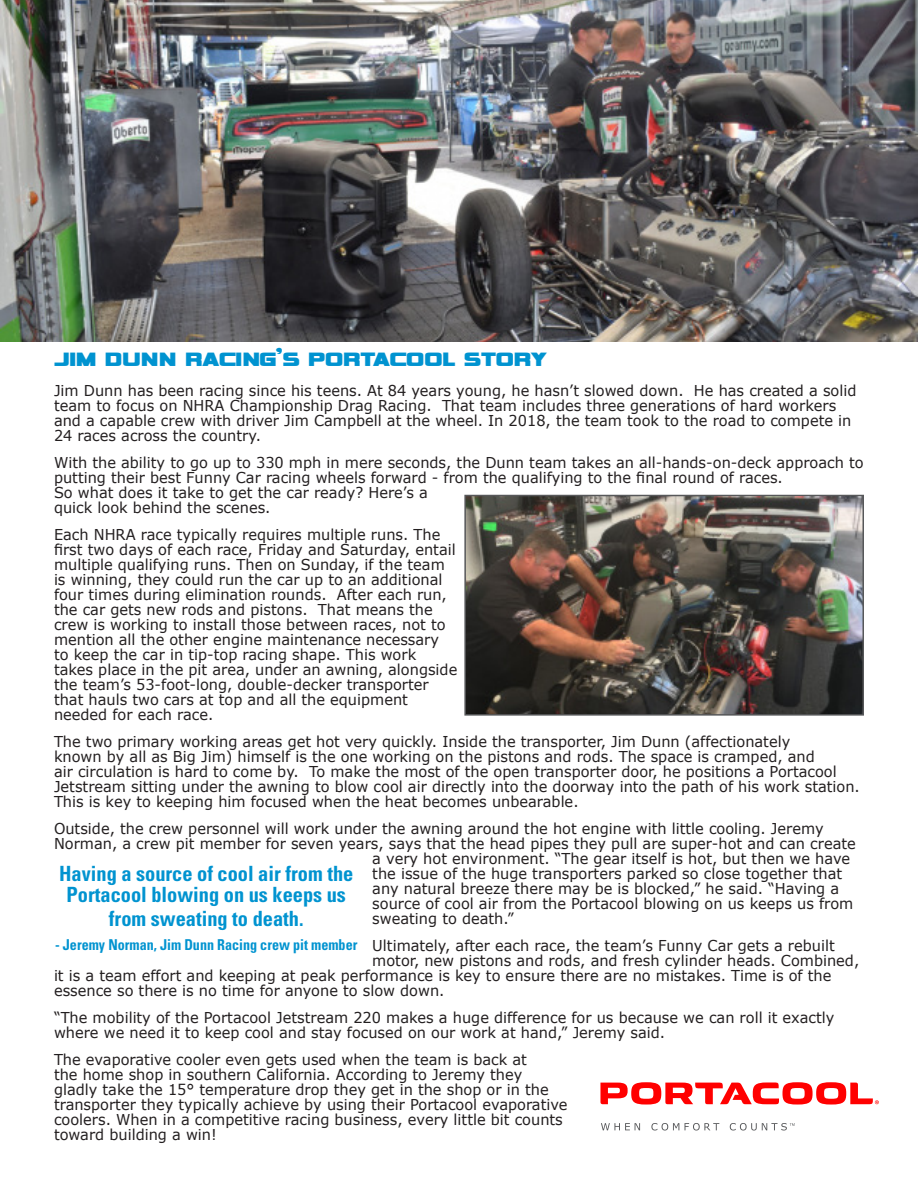
<style>
.page{position:relative;width:918px;height:1188px;background:#fff}
.page>*{position:absolute;margin:0;border:0;box-sizing:border-box;transform-origin:0 0}
.t1{font:27px "Vipnagorgialla";color:#0093d0}
.t2{font:700 condensed 21px/21px "Univers";color:#0093d0;text-align:center}
.t3{font:15px/15px "Verdana";color:#231f20}
.t4{font:700 condensed 15px "Univers";color:#0093d0;scale:.94 1}
</style>
<div class="page">
<img style="left:0;top:0;width:918px;height:341px">
<img style="left:467px;top:498px;width:394px;height:215px">
<div style="left:464px;top:495px;width:400px;height:221px;border:2px solid #57585a"></div>
<svg style="left:601px;top:1123px;width:39px;height:7px"></svg>
<svg style="left:651px;top:1123px;width:28px;height:8px"></svg>
<svg style="left:685px;top:1123px;width:34px;height:8px"></svg>
<svg style="left:730px;top:1123px;width:65px;height:8px"></svg>
<svg style="left:600px;top:1082px;width:279px;height:23px"></svg>
<h1 class="t1" style="left:54px;top:341px;width:494px">JIM DUNN RACING’S PORTACOOL STORY</h1>
<p class="t3" style="left:54px;top:384px;width:804px">Jim Dunn has been racing since his teens. At 84 years young, he hasn’t slowed down. He has created a solid team to focus on NHRA Championship Drag Racing. That team includes three generations of hard workers and a capable crew with driver Jim Campbell at the wheel. In 2018, the team took to the road to compete in 24 races across the country.</p>
<p class="t3" style="left:54px;top:456px;width:811px">With the ability to go up to 330 mph in mere seconds, the Dunn team takes an all-hands-on-deck approach to putting their best Funny Car racing wheels forward - from the qualifying to the final round of races.<br>So what does it take to get the car ready? Here’s a<br>quick look behind the scenes.</p>
<p class="t3" style="left:54px;top:528px;width:405px">Each NHRA race typically requires multiple runs. The first two days of each race, Friday and Saturday, entail multiple qualifying runs. Then on Sunday, if the team is winning, they could run the car up to an additional four times during elimination rounds. After each run, the car gets new rods and pistons. That means the crew is working to install those between races, not to mention all the other engine maintenance necessary to keep the car in tip-top racing shape. This work takes place in the pit area, under an awning, alongside the team’s 53-foot-long, double-decker transporter that hauls two cars at top and all the equipment needed for each race.</p>
<p class="t3" style="left:54px;top:735px;width:807px">The two primary working areas get hot very quickly. Inside the transporter, Jim Dunn (affectionately<br>known by all as Big Jim) himself is the one working on the pistons and rods. The space is cramped, and<br>air circulation is hard to come by. To make the most of the open transporter door, he positions a Portacool Jetstream sitting under the awning to blow cool air directly into the doorway into the path of his work station.<br>This is key to keeping him focused when the heat becomes unbearable.</p>
<p class="t3" style="left:54px;top:822px;width:771px">Outside, the crew personnel will work under the awning around the hot engine with little cooling. Jeremy</p>
<p class="t3" style="left:54px;top:837px;width:803px">Norman, a crew pit member for seven years, says that the head pipes they pull are super-hot and can create</p>
<p class="t3" style="left:372px;top:852px;width:479px">a very hot environment. “The gear itself is hot, but then we have</p>
<p class="t3" style="left:372px;top:867px;width:471px">the issue of the huge transporters parked so close together that</p>
<p class="t3" style="left:372px;top:882px;width:468px">any natural breeze there may be is blocked,” he said. “Having a</p>
<p class="t3" style="left:372px;top:897px;width:483px">source of cool air from the Portacool blowing on us keeps us from</p>
<p class="t3" style="left:372px;top:912px;width:143px">sweating to death.”</p>
<p class="t3" style="left:372px;top:939px;width:464px">Ultimately, after each race, the team’s Funny Car gets a rebuilt</p>
<p class="t3" style="left:372px;top:954px;width:488px">motor, new pistons and rods, and fresh cylinder heads. Combined,</p>
<p class="t3" style="left:54px;top:969px;width:779px">it is a team effort and keeping at peak performance is key to ensure there are no mistakes. Time is of the</p>
<p class="t3" style="left:54px;top:984px;width:392px">essence so there is no time for anyone to slow down.</p>
<p class="t3" style="left:54px;top:1011px;width:782px">“The mobility of the Portacool Jetstream 220 makes a huge difference for us because we can roll it exactly where we need it to keep cool and stay focused on our work at hand,” Jeremy said.</p>
<p class="t3" style="left:54px;top:1053px;width:515px">The evaporative cooler even gets used when the team is back at<br>the home shop in southern California. According to Jeremy they gladly take the 15° temperature drop they get in the shop or in the transporter they typically achieve by using their Portacool evaporative coolers. When in a competitive racing business, every little bit counts toward building a win!</p>
<h2 class="t2" style="left:59px;top:865px;width:296px">Having a source of cool air from the<br>Portacool blowing on us keeps us</h2>
<h2 class="t2" style="left:109px;top:910px;width:196px">from sweating to death.</h2>
<p class="t4" style="left:55px;top:939px;width:323px">- Jeremy Norman, Jim Dunn Racing crew pit member</p>
</div>
